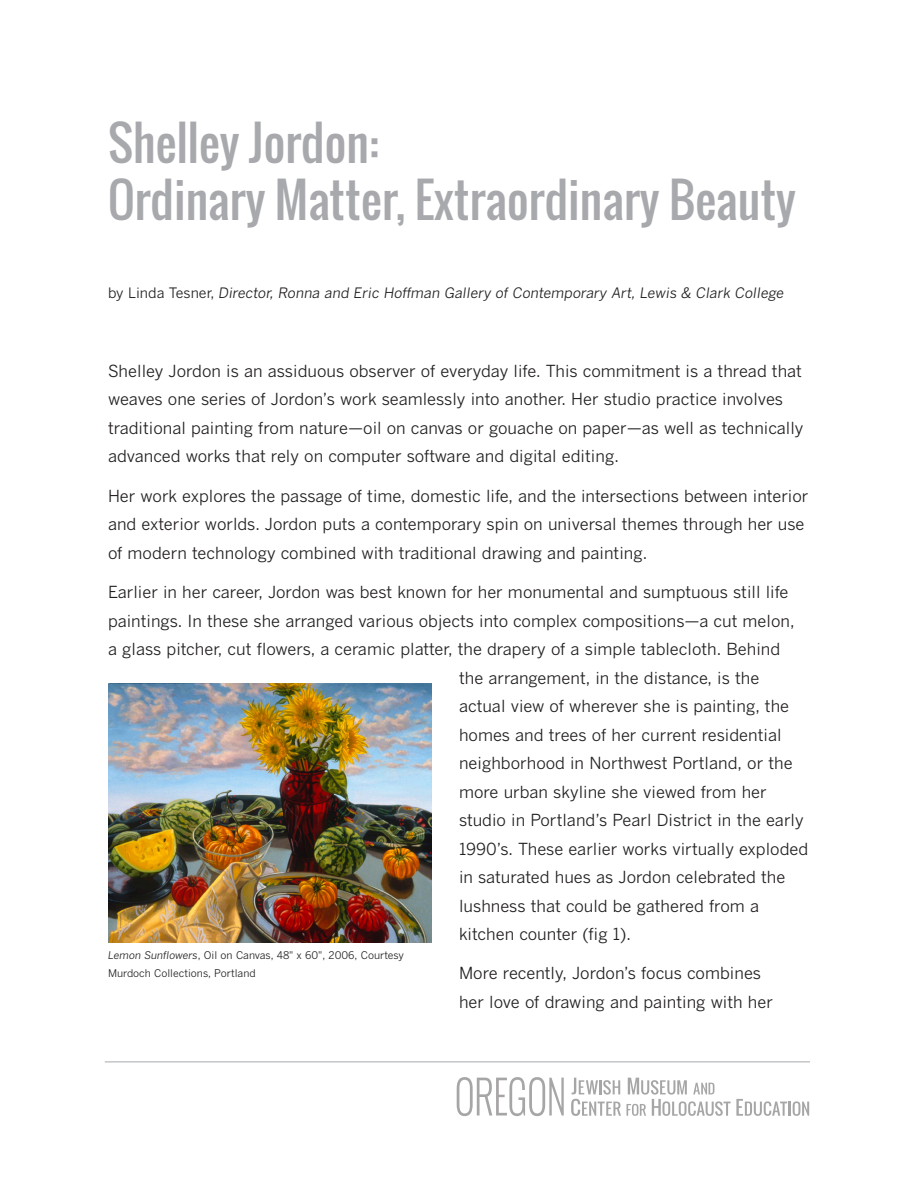
<style>
.page{position:relative;width:918px;height:1188px;background:#fff}
.page>*{position:absolute;margin:0;border:0;box-sizing:border-box;transform-origin:0 0}
.benton_text{font:46.5px/56.2px "Oswald";color:#a8a9ad}
.benton_text-2{font:16.5px/28.5px "Benton Gothic";color:#231f20}
.benton_text-3{font:italic 14.25px "Benton Gothic";color:#231f20}
.t1{font:10.5px/17.1px "Benton Gothic";color:#231f20}
.s1{font-style:normal}
.s2{font-style:italic}
</style>
<div class="page">
<svg style="left:457px;top:1077px;width:107px;height:39px"></svg>
<svg style="left:571px;top:1078px;width:50px;height:38px"></svg>
<svg style="left:627px;top:1078px;width:182px;height:38px"></svg>
<hr style="left:105px;top:1062px;width:705px;height:1px;background:#a8a9ad">
<img style="left:108px;top:683px;width:324px;height:260px">
<p class="benton_text" style="left:108px;top:115px;width:690px">Shelley Jordon:<br>Ordinary Matter, Extraordinary Beauty</p>
<p class="benton_text-3" style="left:108px;top:285px;width:678px"><span class="s1">by Linda Tesner,</span> Director, Ronna and Eric Hoffman Gallery of Contemporary Art, Lewis &amp; Clark College</p>
<p class="benton_text-2" style="left:108px;top:356px;width:697px">Shelley Jordon is an assiduous observer of everyday life. This commitment is a thread that weaves one series of Jordon’s work seamlessly into another. Her studio practice involves traditional painting from nature—oil on canvas or gouache on paper—as well as technically advanced works that rely on computer software and digital editing.</p>
<p class="benton_text-2" style="left:108px;top:481px;width:702px">Her work explores the passage of time, domestic life, and the intersections between interior and exterior worlds. Jordon puts a contemporary spin on universal themes through her use of modern technology combined with traditional drawing and painting.</p>
<p class="benton_text-2" style="left:108px;top:578px;width:682px">Earlier in her career, Jordon was best known for her monumental and sumptuous still life</p>
<p class="benton_text-2" style="left:108px;top:606px;width:688px">paintings. In these she arranged various objects into complex compositions—a cut melon,</p>
<p class="benton_text-2" style="left:108px;top:635px;width:674px">a glass pitcher, cut flowers, a ceramic platter, the drapery of a simple tablecloth. Behind</p>
<p class="benton_text-2" style="left:459px;top:663px;width:302px">the arrangement, in the distance, is the</p>
<p class="benton_text-2" style="left:459px;top:692px;width:332px">actual view of wherever she is painting, the</p>
<p class="benton_text-2" style="left:459px;top:720px;width:324px">homes and trees of her current residential</p>
<p class="benton_text-2" style="left:459px;top:749px;width:335px">neighborhood in Northwest Portland, or the</p>
<p class="benton_text-2" style="left:459px;top:777px;width:309px">more urban skyline she viewed from her</p>
<p class="benton_text-2" style="left:459px;top:806px;width:346px">studio in Portland’s Pearl District in the early</p>
<p class="benton_text-2" style="left:459px;top:834px;width:351px">1990’s. These earlier works virtually exploded</p>
<p class="benton_text-2" style="left:459px;top:863px;width:328px">in saturated hues as Jordon celebrated the</p>
<p class="benton_text-2" style="left:459px;top:891px;width:302px">lushness that could be gathered from a</p>
<p class="benton_text-2" style="left:459px;top:920px;width:173px">kitchen counter (fig 1).</p>
<p class="benton_text-2" style="left:459px;top:959px;width:316px">More recently, Jordon’s focus combines her love of drawing and painting with her</p>
<p class="t1" style="left:108px;top:947px;width:297px"><span class="s2">Lemon Sunflowers</span>, Oil on Canvas, 48" x 60", 2006, Courtesy<br>Murdoch Collections, Portland</p>
</div>
